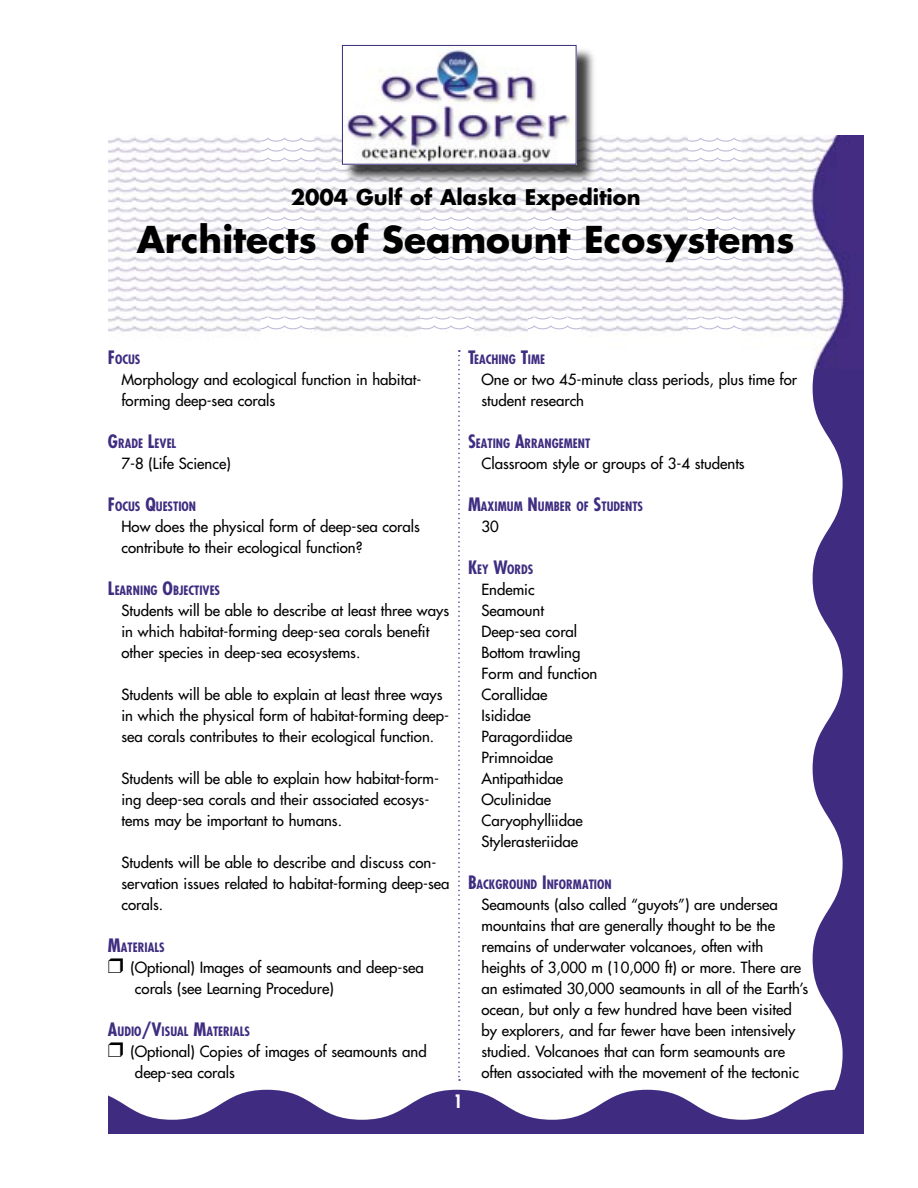
<style>
.page{position:relative;width:918px;height:1188px;background:#fff}
.page>*{position:absolute;margin:0;border:0;box-sizing:border-box;transform-origin:0 0}
.body_text_lists{font:700 36px "Futura";color:#000}
.body_text_lists-2{font:700 21px "Futura";color:#000}
.t1{font:700 condensed 18px "Futura";color:#fff}
.body_text_lists-3{font:15px/21px "Futura";color:#000}
.Materials{font:15px/21px "Futura";color:#000}
.Sub_head{font:700 condensed 12.6px "Futura";color:#3f2d81}
.s1{font-size:18px}
</style>
<div class="page">
<svg style="left:261px;top:256px;width:52px;height:4px"></svg>
<svg style="left:261px;top:246px;width:52px;height:4px"></svg>
<svg style="left:261px;top:217px;width:52px;height:23px"></svg>
<svg style="left:421px;top:256px;width:53px;height:4px"></svg>
<svg style="left:421px;top:246px;width:53px;height:4px"></svg>
<svg style="left:421px;top:217px;width:53px;height:23px"></svg>
<svg style="left:528px;top:256px;width:53px;height:4px"></svg>
<svg style="left:528px;top:246px;width:53px;height:4px"></svg>
<svg style="left:528px;top:217px;width:53px;height:23px"></svg>
<svg style="left:689px;top:256px;width:52px;height:4px"></svg>
<svg style="left:689px;top:246px;width:52px;height:4px"></svg>
<svg style="left:689px;top:217px;width:52px;height:23px"></svg>
<svg style="left:261px;top:137px;width:52px;height:24px"></svg>
<svg style="left:689px;top:137px;width:52px;height:24px"></svg>
<svg style="left:261px;top:318px;width:52px;height:14px"></svg>
<svg style="left:421px;top:318px;width:53px;height:14px"></svg>
<svg style="left:528px;top:318px;width:53px;height:14px"></svg>
<svg style="left:689px;top:318px;width:52px;height:14px"></svg>
<svg style="left:813px;top:369px;width:51px;height:721px;fill:#3f2c81"></svg>
<svg style="left:108px;top:1090px;width:756px;height:44px"></svg>
<img style="left:108px;top:137px;width:153px;height:195px">
<img style="left:313px;top:135px;width:108px;height:197px">
<img style="left:474px;top:186px;width:54px;height:146px">
<img style="left:581px;top:136px;width:108px;height:199px">
<img style="left:741px;top:135px;width:123px;height:234px">
<img style="left:260px;top:161px;width:55px;height:52px">
<img style="left:420px;top:185px;width:55px;height:28px">
<img style="left:527px;top:185px;width:55px;height:28px">
<img style="left:688px;top:161px;width:54px;height:52px">
<img style="left:260px;top:265px;width:55px;height:53px">
<img style="left:420px;top:265px;width:55px;height:53px">
<img style="left:527px;top:265px;width:55px;height:53px">
<img style="left:688px;top:265px;width:54px;height:53px">
<div style="left:343px;top:46px;width:254px;height:139px;background:#000;opacity:.75"></div>
<img style="left:344px;top:47px;width:231px;height:116px">
<div style="left:342px;top:45px;width:235px;height:120px;border:1px solid #392e7a"></div>
<svg style="left:458px;top:350px;width:2px;height:731px"></svg>
<p class="body_text_lists-2" style="left:291px;top:183px;width:351px">2004 Gulf of Alaska Expedition</p>
<p class="body_text_lists" style="left:137px;top:215px;width:659px">Architects of Seamount Ecosystems</p>
<p class="Sub_head" style="left:108px;top:352px;width:34px"><span class="s1">F</span>OCUS</p>
<p class="body_text_lists-3" style="left:121px;top:369px;width:301px">Morphology and ecological function in habitat&shy;forming deep-sea corals</p>
<p class="Sub_head" style="left:108px;top:436px;width:70px"><span class="s1">G</span>RADE <span class="s1">L</span>EVEL</p>
<p class="body_text_lists-3" style="left:121px;top:453px;width:111px">7-8 (Life Science)</p>
<p class="Sub_head" style="left:108px;top:499px;width:90px"><span class="s1">F</span>OCUS <span class="s1">Q</span>UESTION</p>
<p class="body_text_lists-3" style="left:121px;top:516px;width:300px">How does the physical form of deep-sea corals contribute to their ecological function?</p>
<p class="Sub_head" style="left:108px;top:583px;width:114px"><span class="s1">L</span>EARNING <span class="s1">O</span>BJECTIVES</p>
<p class="body_text_lists-3" style="left:121px;top:600px;width:329px">Students will be able to describe at least three ways in which habitat-forming deep-sea corals benefit other species in deep-sea ecosystems.</p>
<p class="body_text_lists-3" style="left:121px;top:684px;width:329px">Students will be able to explain at least three ways in which the physical form of habitat-forming deep&shy;sea corals contributes to their ecological function.</p>
<p class="body_text_lists-3" style="left:121px;top:768px;width:319px">Students will be able to explain how habitat-form&shy;ing deep-sea corals and their associated ecosys&shy;tems may be important to humans.</p>
<p class="body_text_lists-3" style="left:121px;top:852px;width:330px">Students will be able to describe and discuss con&shy;servation issues related to habitat-forming deep-sea corals.</p>
<p class="Sub_head" style="left:108px;top:940px;width:58px"><span class="s1">M</span>ATERIALS</p>
<p class="Materials" style="left:135px;top:957px;width:290px;text-indent:-5px">(Optional) Images of seamounts and deep-sea corals (see Learning Procedure)</p>
<p class="Sub_head" style="left:108px;top:1024px;width:144px"><span class="s1">A</span>UDIO<span class="s1">/V</span>ISUAL <span class="s1">M</span>ATERIALS</p>
<p class="Materials" style="left:135px;top:1041px;width:293px;text-indent:-5px">(Optional) Copies of images of seamounts and deep-sea corals</p>
<p class="t1" style="left:454px;top:1090px;width:10px">1</p>
<p class="Sub_head" style="left:468px;top:352px;width:79px"><span class="s1">T</span>EACHING <span class="s1">T</span>IME</p>
<p class="body_text_lists-3" style="left:482px;top:369px;width:317px">One or two 45-minute class periods, plus time for student research</p>
<p class="Sub_head" style="left:468px;top:436px;width:124px"><span class="s1">S</span>EATING <span class="s1">A</span>RRANGEMENT</p>
<p class="body_text_lists-3" style="left:482px;top:453px;width:265px">Classroom style or groups of 3-4 students</p>
<p class="Sub_head" style="left:468px;top:499px;width:177px"><span class="s1">M</span>AXIMUM <span class="s1">N</span>UMBER OF <span class="s1">S</span>TUDENTS</p>
<p class="body_text_lists-3" style="left:482px;top:516px;width:19px">30</p>
<p class="Sub_head" style="left:468px;top:562px;width:67px"><span class="s1">K</span>EY <span class="s1">W</span>ORDS</p>
<p class="body_text_lists-3" style="left:482px;top:579px;width:55px">Endemic</p>
<p class="body_text_lists-3" style="left:482px;top:600px;width:64px">Seamount</p>
<p class="body_text_lists-3" style="left:482px;top:621px;width:97px">Deep-sea coral</p>
<p class="body_text_lists-3" style="left:482px;top:642px;width:100px">Bottom trawling</p>
<p class="body_text_lists-3" style="left:482px;top:663px;width:117px">Form and function</p>
<p class="body_text_lists-3" style="left:482px;top:684px;width:68px">Corallidae</p>
<p class="body_text_lists-3" style="left:482px;top:705px;width:51px">Isididae</p>
<p class="body_text_lists-3" style="left:482px;top:726px;width:93px">Paragordiidae</p>
<p class="body_text_lists-3" style="left:482px;top:747px;width:83px">Primnoidae<br>Antipathidae</p>
<p class="body_text_lists-3" style="left:482px;top:789px;width:71px">Oculinidae</p>
<p class="body_text_lists-3" style="left:482px;top:810px;width:103px">Caryophylliidae</p>
<p class="body_text_lists-3" style="left:482px;top:831px;width:98px">Stylerasteriidae</p>
<p class="Sub_head" style="left:468px;top:877px;width:145px"><span class="s1">B</span>ACKGROUND <span class="s1">I</span>NFORMATION</p>
<p class="body_text_lists-3" style="left:482px;top:894px;width:328px">Seamounts (also called “guyots”) are undersea mountains that are generally thought to be the remains of underwater volcanoes, often with heights of 3,000 m (10,000 ft) or more. There are an estimated 30,000 seamounts in all of the Earth’s ocean, but only a few hundred have been visited by explorers, and far fewer have been intensively studied. Volcanoes that can form seamounts are often associated with the movement of the tectonic</p>
</div>
